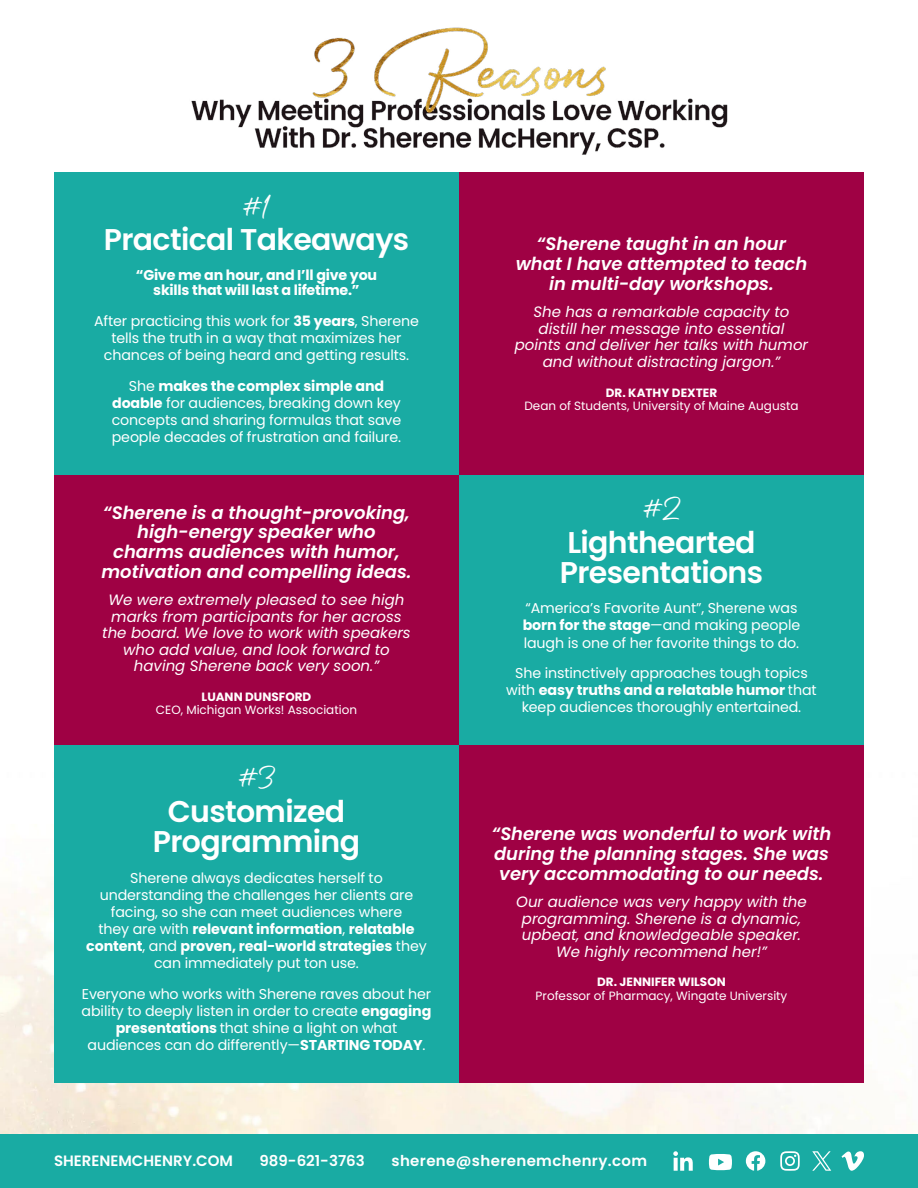
<style>
.page{position:relative;width:918px;height:1188px;background:#fff}
.page>*{position:absolute;margin:0;border:0;box-sizing:border-box;transform-origin:0 0}
.t1{font:600 30px/30px "Poppins";letter-spacing:-.02em;color:#fff}
.t2{font:27px "Betterlett";color:#fff}
.t3{font:italic 600 18px/19.8px "Poppins";color:#fff;text-align:center}
.t4{font:italic 15px/16.5px "Poppins";color:#fff;text-align:center}
.t5{font:600 15px "Poppins";color:#fff}
.t6{font:600 15px "Poppins";letter-spacing:.025em;color:#fff}
.t7{font:14.25px/17.1px "Poppins";letter-spacing:-.01em;color:#fff;text-align:center}
.t8{font:700 14.25px/15.8px "Poppins";letter-spacing:-.015em;color:#fff;text-align:center}
.t9{font:12px "Poppins";color:#fff}
.t10{font:700 12px "Poppins";color:#fff}
.s1{font-weight:700}
</style>
<div class="page">
<img style="left:0;top:878px;width:915px;height:256px">
<img style="left:191px;top:27px;width:537px;height:128px">
<div style="left:459px;top:172px;width:405px;height:303px;background:#9f0144"></div>
<div style="left:54px;top:475px;width:405px;height:270px;background:#9f0144"></div>
<div style="left:459px;top:745px;width:405px;height:337px;background:#9f0144"></div>
<div style="left:54px;top:172px;width:405px;height:303px;background:#19aba3"></div>
<div style="left:459px;top:475px;width:405px;height:270px;background:#19aba3"></div>
<div style="left:54px;top:745px;width:405px;height:337px;background:#19aba3"></div>
<div style="left:0;top:1134px;width:918px;height:54px;background:#19aba3"></div>
<svg style="left:842px;top:1151px;width:22px;height:20px"></svg>
<svg style="left:812px;top:1151px;width:19px;height:20px"></svg>
<svg style="left:780px;top:1151px;width:20px;height:20px"></svg>
<svg style="left:746px;top:1151px;width:19px;height:20px"></svg>
<svg style="left:709px;top:1154px;width:23px;height:16px"></svg>
<svg style="left:673px;top:1151px;width:20px;height:20px"></svg>
<h2 class="t2" style="left:241px;top:189px;width:32px">#1</h2>
<h1 class="t1" style="left:104px;top:225px;width:307px">Practical Takeaways</h1>
<p class="t8" style="left:136px;top:267px;width:243px">“Give me an hour, and I’ll give you skills that will last a lifetime.”</p>
<p class="t7" style="left:94px;top:312px;width:326px">After practicing this work for <span class="s1">35 years</span>, Sherene tells the truth in a way that maximizes her chances of being heard and getting results.</p>
<p class="t7" style="left:112px;top:377px;width:291px">She <span class="s1">makes the complex simple and doable</span> for audiences, breaking down key concepts and sharing formulas that save people decades of frustration and failure.</p>
<p class="t3" style="left:101px;top:502px;width:312px">“Sherene is a thought-provoking, high-energy speaker who charms audiences with humor, motivation and compelling ideas.</p>
<p class="t4" style="left:102px;top:592px;width:310px">We were extremely pleased to see high marks from participants for her across the board. We love to work with speakers who add value, and look forward to having Sherene back very soon.”</p>
<p class="t10" style="left:202px;top:690px;width:111px">LUANN DUNSFORD</p>
<p class="t9" style="left:156px;top:703px;width:203px">CEO, Michigan Works! Association</p>
<h2 class="t2" style="left:237px;top:760px;width:41px">#3</h2>
<h1 class="t1" style="left:153px;top:797px;width:209px;text-align:center">Customized<br>Programming</h1>
<p class="t7" style="left:86px;top:869px;width:342px">Sherene always dedicates herself to understanding the challenges her clients are facing, so she can meet audiences where<br>they are with <span class="s1">relevant information</span>, <span class="s1">relatable content</span>, and <span class="s1">proven, real-world strategies</span> they can immediately put ton use.</p>
<p class="t7" style="left:82px;top:985px;width:351px">Everyone who works with Sherene raves about her ability to deeply listen in order to create <span class="s1">engaging presentations</span> that shine a light on what audiences can do differently—<span class="s1">STARTING TODAY</span>.</p>
<p class="t3" style="left:516px;top:234px;width:293px">“Sherene taught in an hour what I have attempted to teach in multi-day workshops.</p>
<p class="t4" style="left:515px;top:304px;width:295px">She has a remarkable capacity to distill her message into essential points and deliver her talks with humor and without distracting jargon.”</p>
<p class="t10" style="left:606px;top:385px;width:113px">DR. KATHY DEXTER</p>
<p class="t9" style="left:524px;top:399px;width:276px">Dean of Students, University of Maine Augusta</p>
<h2 class="t2" style="left:642px;top:491px;width:41px">#2</h2>
<h1 class="t1" style="left:560px;top:527px;width:205px">Lighthearted<br>Presentations</h1>
<p class="t7" style="left:523px;top:600px;width:279px;text-align:left">“America’s Favorite Aunt”, Sherene was <span class="s1">born for the stage</span>—and making people laugh is one of her favorite things to do.</p>
<p class="t7" style="left:506px;top:665px;width:312px">She instinctively approaches tough topics with <span class="s1">easy truths and a relatable humor</span> that keep audiences thoroughly entertained.</p>
<p class="t3" style="left:492px;top:824px;width:341px;text-align:left">“Sherene was wonderful to work with during the planning stages. She was very accommodating to our needs.</p>
<p class="t4" style="left:516px;top:894px;width:292px">Our audience was very happy with the programming. Sherene is a dynamic, upbeat, and knowledgeable speaker.<br>We highly recommend her!”</p>
<p class="t10" style="left:597px;top:975px;width:130px">DR. JENNIFER WILSON</p>
<p class="t9" style="left:536px;top:988px;width:253px">Professor of Pharmacy, Wingate University</p>
<p class="t5" style="left:54px;top:1152px;width:181px">SHERENEMCHENRY.COM</p>
<p class="t5" style="left:260px;top:1152px;width:107px">989-621-3763</p>
<p class="t6" style="left:392px;top:1152px;width:257px">sherene@sherenemchenry.com</p>
</div>
